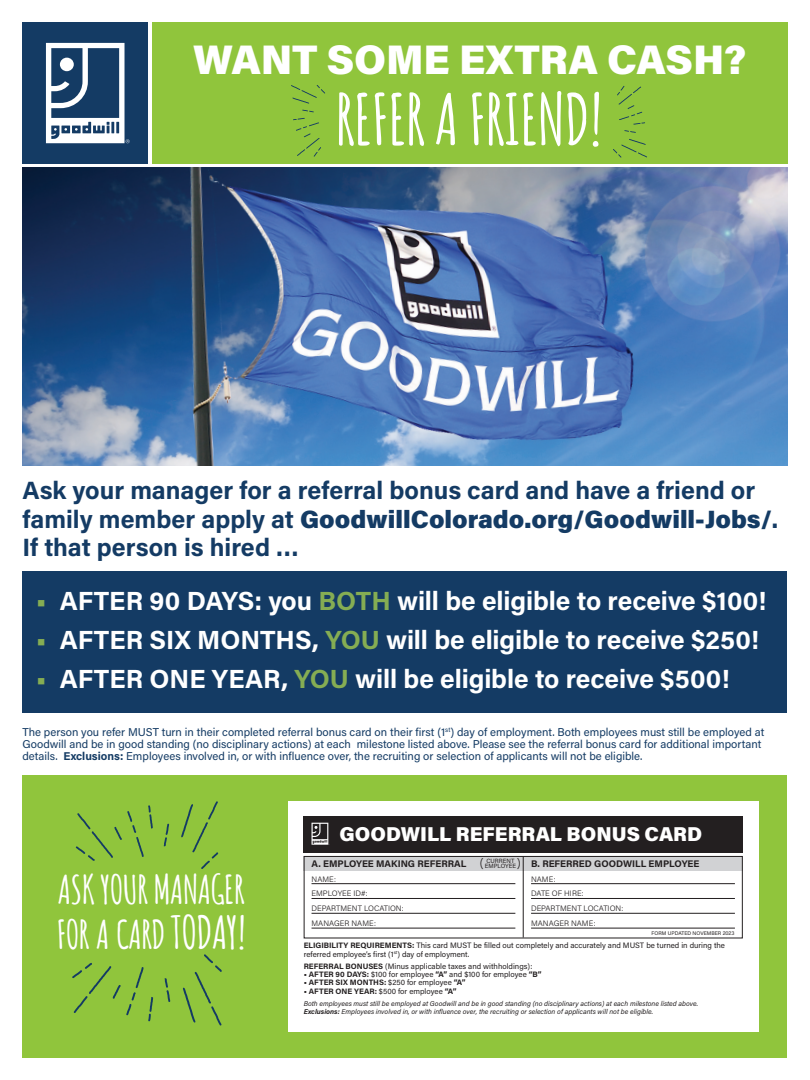
<style>
.page{position:relative;width:810px;height:1080px;background:#fff}
.page>*{position:absolute;margin:0;border:0;box-sizing:border-box;transform-origin:0 0}
.t1{font:700 69.62px "Amatic SC";letter-spacing:-.025em;color:#fff}
.t2{font:900 41.25px "Acumin Pro";letter-spacing:-.005em;color:#fff}
.t3{font:700 38.88px/44.6px "Amatic SC";letter-spacing:-.025em;color:#fff}
.t4{font:700 26.25px "Acumin Pro";color:#fff}
.t5{font:700 25px/28.8px "Acumin Pro";color:#143b64}
.t6{font:900 20px "Acumin Pro";color:#fff}
.t7{font:11.38px/12.2px "Acumin Pro";color:#143b64}
.t8{font:700 9.62px "Acumin Pro";color:#231f20}
.t9{font:7.88px/8.2px "Acumin Pro";color:#231f20}
.t10{font:300 7.88px/14.8px "Acumin Pro";color:#231f20}
.t11{font:700 7.88px "Acumin Pro";color:#231f20}
.t12{font:italic 7px/8.2px "Acumin Pro";color:#231f20}
.t13{font:6.12px/5.2px "Acumin Pro";color:#231f20;text-align:center}
.t14{font:5.25px "Acumin Pro";color:#231f20}
.s1{font-weight:900}
.s2{color:#85ad53}
.s3{font-weight:700}
.s4{font-size:44.62px}
.s5{font-weight:300;font-size:12.25px}
.s6{font-weight:400}
</style>
<div class="page">
<div style="left:22px;top:775px;width:766px;height:283px;background:#90c53c"></div>
<div style="left:22px;top:571px;width:766px;height:141px;background:#143b64"></div>
<img style="left:22px;top:168px;width:766px;height:298px">
<div style="left:152px;top:22px;width:636px;height:142px;background:#90c53c"></div>
<div style="left:22px;top:22px;width:126px;height:142px;background:#143b64"></div>
<svg style="left:46px;top:43px;width:84px;height:100px"></svg>
<div style="left:60px;top:58px;width:14px;height:13px;background:#fff;border-radius:50%"></div>
<svg style="left:76px;top:805px;width:77px;height:56px"></svg>
<svg style="left:181px;top:801px;width:37px;height:68px"></svg>
<svg style="left:164px;top:824px;width:5px;height:23px"></svg>
<svg style="left:613px;top:139px;width:34px;height:19px"></svg>
<svg style="left:617px;top:86px;width:28px;height:47px"></svg>
<svg style="left:293px;top:118px;width:28px;height:39px"></svg>
<svg style="left:291px;top:85px;width:34px;height:19px"></svg>
<svg style="left:302px;top:110px;width:12px;height:2px"></svg>
<svg style="left:72px;top:963px;width:81px;height:58px"></svg>
<svg style="left:183px;top:954px;width:39px;height:72px"></svg>
<svg style="left:165px;top:978px;width:5px;height:24px"></svg>
<div style="left:288px;top:801px;width:470px;height:228px;background:#fff"></div>
<div style="left:304px;top:856px;width:219px;height:15px;background:#d1d2d4"></div>
<div style="left:523px;top:856px;width:220px;height:15px;background:#d1d2d4"></div>
<div style="left:304px;top:816px;width:439px;height:37px;background:#231f20"></div>
<svg style="left:312px;top:823px;width:18px;height:22px"></svg>
<hr style="left:312px;top:883px;width:203px;height:1px;background:#231f20">
<hr style="left:312px;top:898px;width:203px;height:1px;background:#231f20">
<hr style="left:312px;top:913px;width:203px;height:1px;background:#231f20">
<hr style="left:312px;top:928px;width:203px;height:1px;background:#231f20">
<hr style="left:531px;top:883px;width:204px;height:1px;background:#231f20">
<hr style="left:531px;top:898px;width:204px;height:1px;background:#231f20">
<hr style="left:531px;top:913px;width:204px;height:1px;background:#231f20">
<hr style="left:531px;top:928px;width:204px;height:1px;background:#231f20">
<hr style="left:523px;top:856px;width:1px;height:82px;background:#231f20">
<div style="left:304px;top:856px;width:439px;height:82px;border:1px solid #231f20"></div>
<h2 class="t2" style="left:193px;top:30px;width:555px">WANT SOME EXTRA CASH?</h2>
<h1 class="t1" style="left:335px;top:66px;width:270px">REFER A FRIEND!</h1>
<h3 class="t5" style="left:22px;top:475px;width:757px">Ask your manager for a referral bonus card and have a friend or family member apply at <span class="s1">GoodwillColorado.org/Goodwill-Jobs/</span>.<br>If that person is hired …</h3>
<h3 class="t4" style="left:36px;top:582px;width:732px"><span class="s2">•</span> AFTER 90 DAYS: you <span class="s2">BOTH</span> will be eligible to receive $100!</h3>
<h3 class="t4" style="left:36px;top:621px;width:725px"><span class="s2">•</span> AFTER SIX MONTHS, <span class="s2">YOU</span> will be eligible to receive $250!</h3>
<h3 class="t4" style="left:36px;top:660px;width:695px"><span class="s2">•</span> AFTER ONE YEAR, <span class="s2">YOU</span> will be eligible to receive $500!</h3>
<p class="t7" style="left:22px;top:725px;width:743px">The person you refer MUST turn in their completed referral bonus card on their first (1<sup>st</sup>) day of employment. Both employees must still be employed at<br>Goodwill and be in good standing (no disciplinary actions) at each milestone listed above. Please see the referral bonus card for additional important details. <span class="s3">Exclusions:</span> Employees involved in, or with influence over, the recruiting or selection of applicants will not be eligible.</p>
<h3 class="t6" style="left:339px;top:820px;width:364px">GOODWILL REFERRAL BONUS CARD</h3>
<h3 class="t3" style="left:56px;top:865px;width:192px">ASK YOUR MANAGER<br>FOR A CARD <span class="s4">TODAY!</span></h3>
<p class="t13" style="left:480px;top:858px;width:43px">CURRENT<br><span class="s5">(</span> EMPLOYEE<span class="s5">)</span></p>
<p class="t8" style="left:312px;top:857px;width:156px">A. EMPLOYEE MAKING REFERRAL</p>
<p class="t8" style="left:531px;top:857px;width:170px">B. REFERRED GOODWILL EMPLOYEE</p>
<p class="t10" style="left:312px;top:871px;width:94px">NAME:<br>EMPLOYEE ID#:<br>DEPARTMENT LOCATION:<br>MANAGER NAME:</p>
<p class="t10" style="left:531px;top:871px;width:94px">NAME:<br>DATE OF HIRE:<br>DEPARTMENT LOCATION:<br>MANAGER NAME:</p>
<p class="t14" style="left:652px;top:929px;width:85px">FORM UPDATED NOVEMBER 2023</p>
<p class="t9" style="left:304px;top:941px;width:423px"><span class="s3">ELIGIBILITY REQUIREMENTS:</span> This card MUST be filled out completely and accurately and MUST be turned in during the referred employee’s first (1<sup>st</sup>) day of employment.</p>
<p class="t9" style="left:304px;top:962px;width:230px"><span class="s3">REFERRAL BONUSES</span> (Minus applicable taxes and withholdings):</p>
<p class="t9" style="left:304px;top:970px;width:239px"><span class="s3">• AFTER 90 DAYS:</span> $100 for employee <span class="s3">“A”</span> and $100 for employee <span class="s3">“B”</span></p>
<p class="t11" style="left:304px;top:977px;width:163px">• AFTER SIX MONTHS: <span class="s6">$250 for employee</span> “A”</p>
<p class="t11" style="left:304px;top:985px;width:154px">• AFTER ONE YEAR: <span class="s6">$500 for employee</span> “A”</p>
<p class="t12" style="left:304px;top:999px;width:396px">Both employees must still be employed at Goodwill and be in good standing (no disciplinary actions) at each milestone listed above.<br><span class="s3">Exclusions:</span> Employees involved in, or with influence over, the recruiting or selection of applicants will not be eligible.</p>
</div>
